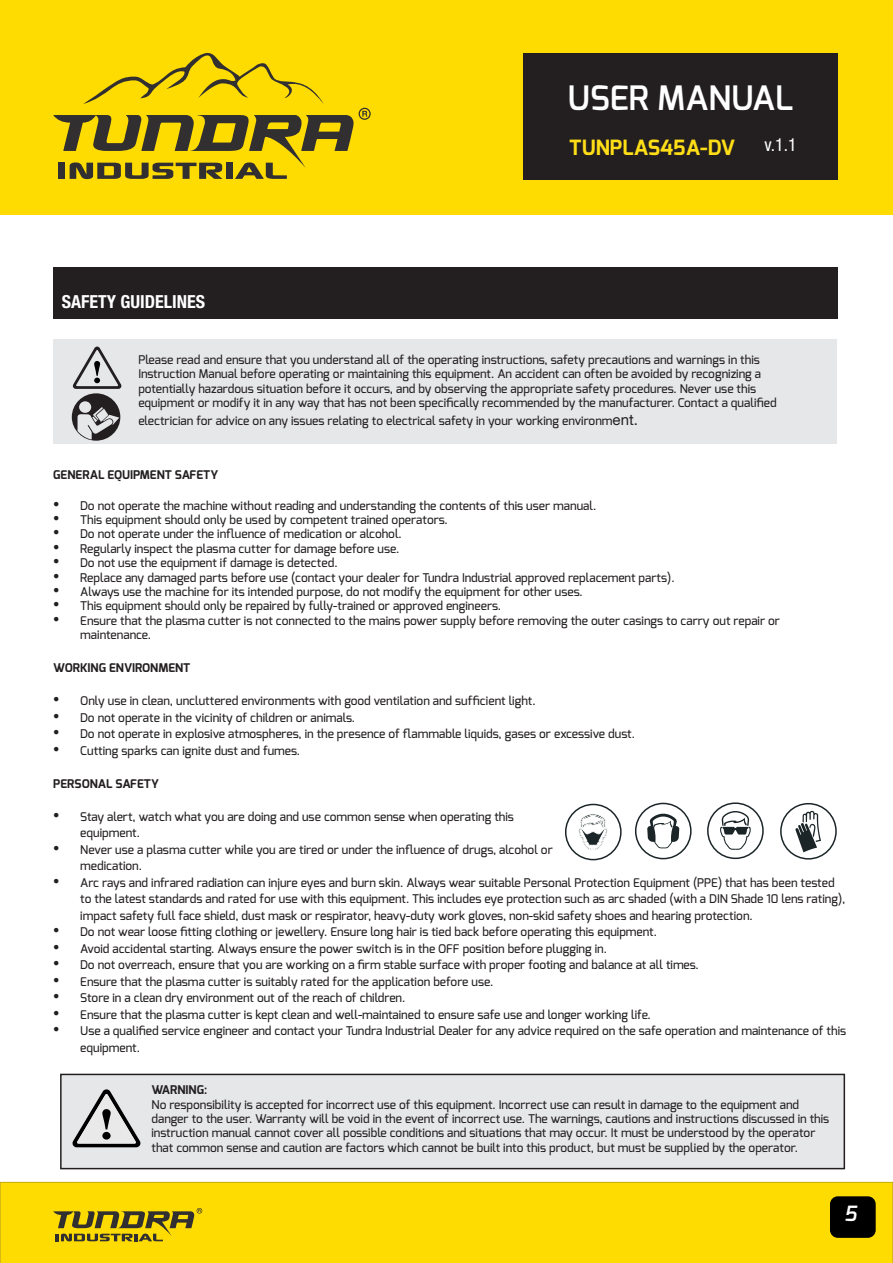
<style>
.page{position:relative;width:893px;height:1263px;background:#fff}
.page>*{position:absolute;margin:0;border:0;box-sizing:border-box;transform-origin:0 0}
.t1{font:600 33.6px "Exo";color:#fff}
.t2{font:700 21px "Exo";color:#ffde17}
.t3{font:italic 600 21px "Exo";color:#fff}
.t4{font:700 condensed 18px "Helvetica Neue LT Std";color:#fff}
.t5{font:condensed 18px "Helvetica Neue LT Std";color:#fff}
.t6{font:500 12px/14.4px "Exo";color:#231f20}
.t7{font:700 12px "Exo";color:#231f20}
.s1{font-family:"Helvetica Neue LT Std";font-weight:400;font-size:15px}
.s2{font-family:"Times New Roman";font-weight:400;font-size:18px}
</style>
<div class="page">
<div style="left:0;top:0;width:892px;height:215px;background:#ffdc01"></div>
<svg style="left:53px;top:52px;width:318px;height:127px"></svg>
<div style="left:0;top:1182px;width:893px;height:81px;background:#ffdc01"></div>
<svg style="left:53px;top:1208px;width:149px;height:33px;background:#b09a12"></svg>
<div style="left:831px;top:1197px;width:44px;height:40px;background:#000;border-radius:7px"></div>
<div style="left:830px;top:1196px;width:46px;height:42px;border:2px solid #000;border-radius:7px"></div>
<div style="left:524px;top:53px;width:314px;height:126px;background:#231f20"></div>
<div style="left:53px;top:267px;width:785px;height:51px;background:#231f20"></div>
<div style="left:53px;top:339px;width:784px;height:105px;background:#e6e7e9"></div>
<svg style="left:72px;top:347px;width:50px;height:94px"></svg>
<div style="left:565px;top:804px;width:57px;height:56px;border:2px solid #1b2528;border-radius:50%"></div>
<svg style="left:579px;top:814px;width:28px;height:36px"></svg>
<div style="left:635px;top:803px;width:57px;height:56px;border:2px solid #1b2528;border-radius:50%"></div>
<svg style="left:647px;top:813px;width:32px;height:35px"></svg>
<div style="left:707px;top:802px;width:57px;height:57px;border:2px solid #1b2528;border-radius:50%"></div>
<svg style="left:720px;top:811px;width:31px;height:39px"></svg>
<div style="left:780px;top:803px;width:57px;height:56px;border:2px solid #1b2528;border-radius:50%"></div>
<svg style="left:795px;top:810px;width:26px;height:42px"></svg>
<div style="left:61px;top:1074px;width:783px;height:94px;background:#e6e7e9"></div>
<div style="left:60px;top:1074px;width:785px;height:95px;border:2px solid #231f20"></div>
<svg style="left:72px;top:1089px;width:69px;height:58px"></svg>
<div style="left:102px;top:1132px;width:9px;height:7px;background:#000001;border-radius:50%"></div>
<p class="t4" style="left:62px;top:290px;width:145px">SAFETY GUIDELINES</p>
<h1 class="t1" style="left:567px;top:76px;width:228px">USER MANUAL</h1>
<h2 class="t2" style="left:569px;top:134px;width:167px">TUNPLAS45A-DV</h2>
<h3 class="t5" style="left:765px;top:134px;width:34px">v.1.1</h3>
<p class="t6" style="left:138px;top:352px;width:640px">Please read and ensure that you understand all of the operating instructions, safety precautions and warnings in this Instruction Manual before operating or maintaining this equipment. An accident can often be avoided by recognizing a potentially hazardous situation before it occurs, and by observing the appropriate safety procedures. Never use this equipment or modify it in any way that has not been specifically recommended by the manufacturer. Contact a qualified</p>
<p class="t6" style="left:138px;top:414px;width:501px">electrician for advice on any issues relating to electrical safety in your working environm<span class="s1">ent.</span></p>
<p class="t7" style="left:53px;top:467px;width:166px">GENERAL EQUIPMENT SAFETY</p>
<p class="t6" style="left:53px;top:498px;width:544px"><span class="s2">•</span> Do not operate the machine without reading and understanding the contents of this user manual.</p>
<p class="t6" style="left:53px;top:512px;width:396px"><span class="s2">•</span> This equipment should only be used by competent trained operators.</p>
<p class="t6" style="left:53px;top:527px;width:350px"><span class="s2">•</span> Do not operate under the influence of medication or alcohol.</p>
<p class="t6" style="left:53px;top:541px;width:348px"><span class="s2">•</span> Regularly inspect the plasma cutter for damage before use.</p>
<p class="t6" style="left:53px;top:556px;width:286px"><span class="s2">•</span> Do not use the equipment if damage is detected.</p>
<p class="t6" style="left:53px;top:570px;width:623px"><span class="s2">•</span> Replace any damaged parts before use (contact your dealer for Tundra Industrial approved replacement parts).</p>
<p class="t6" style="left:53px;top:584px;width:531px"><span class="s2">•</span> Always use the machine for its intended purpose, do not modify the equipment for other uses.</p>
<p class="t6" style="left:53px;top:599px;width:449px"><span class="s2">•</span> This equipment should only be repaired by fully-trained or approved engineers.</p>
<p class="t6" style="left:80px;top:613px;width:701px;text-indent:-27px"><span class="s2">•</span> Ensure that the plasma cutter is not connected to the mains power supply before removing the outer casings to carry out repair or maintenance.</p>
<p class="t7" style="left:53px;top:660px;width:139px">WORKING ENVIRONMENT</p>
<p class="t6" style="left:53px;top:694px;width:484px"><span class="s2">•</span> Only use in clean, uncluttered environments with good ventilation and sufficient light.</p>
<p class="t6" style="left:53px;top:710px;width:303px"><span class="s2">•</span> Do not operate in the vicinity of children or animals.</p>
<p class="t6" style="left:53px;top:727px;width:583px"><span class="s2">•</span> Do not operate in explosive atmospheres, in the presence of flammable liquids, gases or excessive dust.</p>
<p class="t6" style="left:53px;top:743px;width:248px"><span class="s2">•</span> Cutting sparks can ignite dust and fumes.</p>
<p class="t7" style="left:53px;top:776px;width:107px">PERSONAL SAFETY</p>
<p class="t6" style="left:80px;top:808px;width:435px;line-height:16.5px;text-indent:-27px"><span class="s2">•</span> Stay alert, watch what you are doing and use common sense when operating this equipment.</p>
<p class="t6" style="left:80px;top:841px;width:474px;line-height:16.5px;text-indent:-27px"><span class="s2">•</span> Never use a plasma cutter while you are tired or under the influence of drugs, alcohol or medication.</p>
<p class="t6" style="left:80px;top:874px;width:767px;line-height:16.5px;text-indent:-27px"><span class="s2">•</span> Arc rays and infrared radiation can injure eyes and burn skin. Always wear suitable Personal Protection Equipment (PPE) that has been tested to the latest standards and rated for use with this equipment. This includes eye protection such as arc shaded (with a DIN Shade 10 lens rating), impact safety full face shield, dust mask or respirator, heavy-duty work gloves, non-skid safety shoes and hearing protection.</p>
<p class="t6" style="left:53px;top:925px;width:605px"><span class="s2">•</span> Do not wear loose fitting clothing or jewellery. Ensure long hair is tied back before operating this equipment.</p>
<p class="t6" style="left:53px;top:941px;width:555px"><span class="s2">•</span> Avoid accidental starting. Always ensure the power switch is in the OFF position before plugging in.</p>
<p class="t6" style="left:53px;top:958px;width:647px"><span class="s2">•</span> Do not overreach, ensure that you are working on a firm stable surface with proper footing and balance at all times.</p>
<p class="t6" style="left:53px;top:974px;width:441px"><span class="s2">•</span> Ensure that the plasma cutter is suitably rated for the application before use.</p>
<p class="t6" style="left:53px;top:991px;width:354px"><span class="s2">•</span> Store in a clean dry environment out of the reach of children.</p>
<p class="t6" style="left:53px;top:1007px;width:599px"><span class="s2">•</span> Ensure that the plasma cutter is kept clean and well-maintained to ensure safe use and longer working life.</p>
<p class="t6" style="left:80px;top:1023px;width:767px;line-height:16.5px;text-indent:-27px"><span class="s2">•</span> Use a qualified service engineer and contact your Tundra Industrial Dealer for any advice required on the safe operation and maintenance of this equipment.</p>
<p class="t7" style="left:152px;top:1082px;width:57px">WARNING:</p>
<p class="t6" style="left:152px;top:1097px;width:679px">No responsibility is accepted for incorrect use of this equipment. Incorrect use can result in damage to the equipment and danger to the user. Warranty will be void in the event of incorrect use. The warnings, cautions and instructions discussed in this instruction manual cannot cover all possible conditions and situations that may occur. It must be understood by the operator that common sense and caution are factors which cannot be built into this product, but must be supplied by the operator.</p>
<h2 class="t3" style="left:844px;top:1200px;width:14px">5</h2>
</div>
